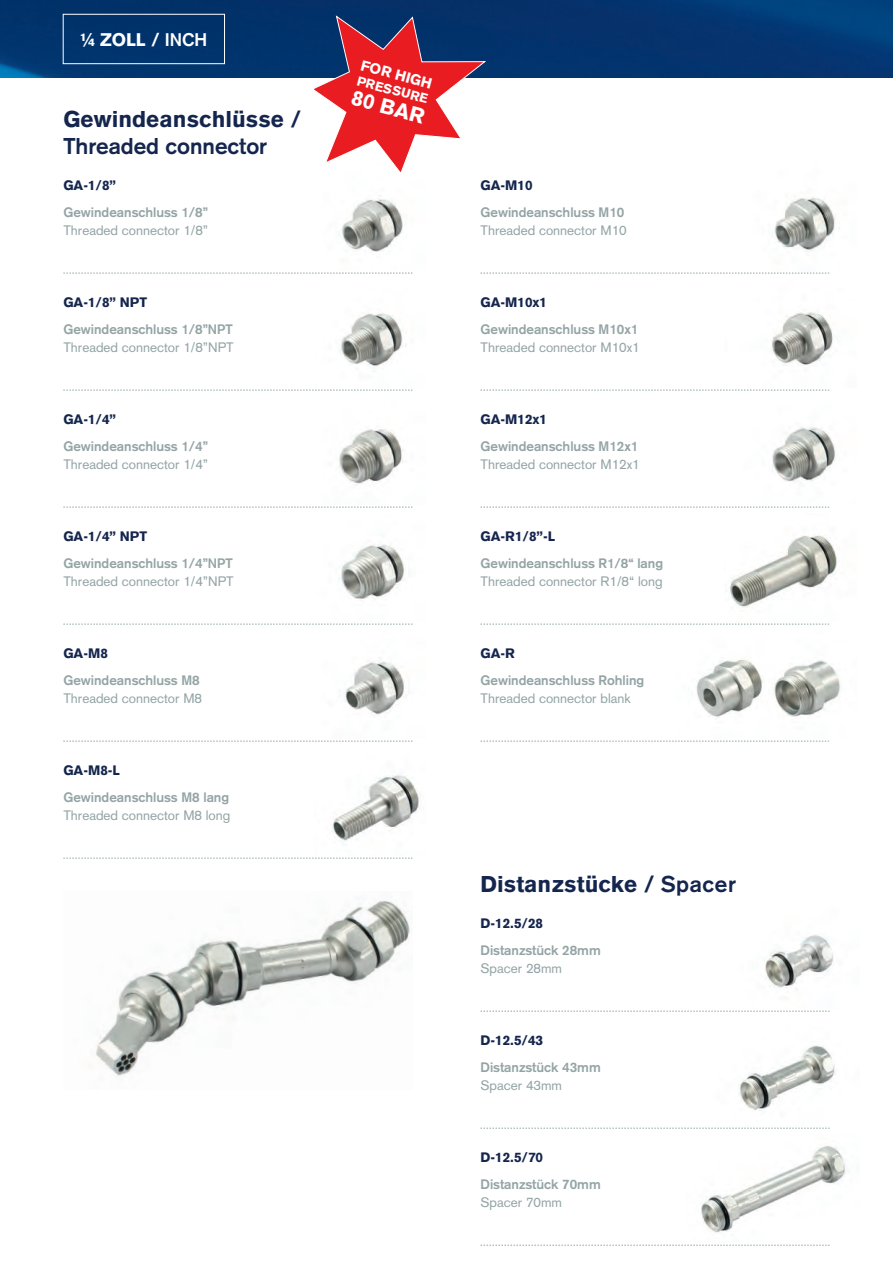
<style>
.page{position:relative;width:893px;height:1263px;background:#fff}
.page>*{position:absolute;margin:0;border:0;box-sizing:border-box;transform-origin:0 0}
.t1{font:900 22.5px "Akzidenz Grotesk";color:#15264e}
.t2{font:700 22.5px "Akzidenz Grotesk";color:#15264e}
.t3{font:900 21px "Akzidenz Grotesk";color:#fff}
.t4{font:900 18px "Akzidenz Grotesk";color:#fff}
.t5{font:900 14.55px "Akzidenz Grotesk";color:#fff}
.t6{font:700 13.5px "Akzidenz Grotesk";color:#94a4a5}
.t7{font:13.5px "Akzidenz Grotesk";color:#94a4a5}
.t8{font:900 13.5px "Akzidenz Grotesk";color:#15264e}
.t9{font:900 12.9px "Akzidenz Grotesk";color:#fff}
.s1{font-weight:700}
</style>
<div class="page">
<img style="left:0;top:0;width:893px;height:77px">
<img style="left:701px;top:1145px;width:148px;height:89px">
<img style="left:765px;top:935px;width:69px;height:55px">
<img style="left:738px;top:1045px;width:98px;height:66px">
<img style="left:339px;top:195px;width:64px;height:57px">
<img style="left:772px;top:197px;width:63px;height:55px">
<img style="left:339px;top:313px;width:68px;height:56px">
<img style="left:771px;top:312px;width:62px;height:54px">
<img style="left:339px;top:429px;width:65px;height:57px">
<img style="left:772px;top:426px;width:64px;height:56px">
<img style="left:339px;top:544px;width:66px;height:56px">
<img style="left:730px;top:535px;width:107px;height:73px">
<img style="left:343px;top:657px;width:64px;height:58px">
<img style="left:696px;top:659px;width:145px;height:59px">
<img style="left:332px;top:774px;width:89px;height:71px">
<img style="left:96px;top:900px;width:314px;height:177px">
<svg style="left:480px;top:1011px;width:350px;height:1px"></svg>
<svg style="left:480px;top:1128px;width:350px;height:1px"></svg>
<svg style="left:480px;top:1245px;width:350px;height:1px"></svg>
<svg style="left:63px;top:273px;width:349px;height:1px"></svg>
<svg style="left:63px;top:390px;width:349px;height:1px"></svg>
<svg style="left:63px;top:507px;width:349px;height:1px"></svg>
<svg style="left:63px;top:624px;width:349px;height:1px"></svg>
<svg style="left:63px;top:741px;width:349px;height:1px"></svg>
<svg style="left:63px;top:858px;width:349px;height:1px"></svg>
<svg style="left:480px;top:273px;width:349px;height:1px"></svg>
<svg style="left:480px;top:390px;width:349px;height:1px"></svg>
<svg style="left:480px;top:507px;width:349px;height:1px"></svg>
<svg style="left:480px;top:624px;width:349px;height:1px"></svg>
<svg style="left:480px;top:741px;width:349px;height:1px"></svg>
<div style="left:63px;top:14px;width:162px;height:50px;border:1px solid #fff"></div>
<svg style="left:311px;top:15px;width:176px;height:157px"></svg>
<h3 class="t4" style="left:80px;top:28px;width:129px">¼ ZOLL / <span class="s1">INCH</span></h3>
<h1 class="t1" style="left:63px;top:105px;width:239px">Gewindeanschlüsse /</h1>
<h1 class="t2" style="left:63px;top:133px;width:205px">Threaded connector</h1>
<p class="t8" style="left:63px;top:177px;width:54px">GA-1/8”</p>
<p class="t6" style="left:63px;top:204px;width:146px">Gewindeanschluss 1/8”</p>
<p class="t7" style="left:63px;top:222px;width:146px">Threaded connector 1/8”</p>
<p class="t8" style="left:63px;top:294px;width:85px">GA-1/8” NPT</p>
<p class="t6" style="left:63px;top:321px;width:171px">Gewindeanschluss 1/8”NPT</p>
<p class="t7" style="left:63px;top:339px;width:172px">Threaded connector 1/8”NPT</p>
<p class="t8" style="left:63px;top:411px;width:54px">GA-1/4”</p>
<p class="t6" style="left:63px;top:438px;width:146px">Gewindeanschluss 1/4”</p>
<p class="t7" style="left:63px;top:456px;width:146px">Threaded connector 1/4”</p>
<p class="t8" style="left:63px;top:528px;width:85px">GA-1/4” NPT</p>
<p class="t6" style="left:63px;top:555px;width:171px">Gewindeanschluss 1/4”NPT</p>
<p class="t7" style="left:63px;top:573px;width:172px">Threaded connector 1/4”NPT</p>
<p class="t8" style="left:63px;top:645px;width:46px">GA-M8</p>
<p class="t6" style="left:63px;top:672px;width:138px">Gewindeanschluss M8</p>
<p class="t7" style="left:63px;top:690px;width:140px">Threaded connector M8</p>
<p class="t8" style="left:63px;top:762px;width:58px">GA-M8-L</p>
<p class="t6" style="left:63px;top:789px;width:167px">Gewindeanschluss M8 lang</p>
<p class="t7" style="left:63px;top:807px;width:169px">Threaded connector M8 long</p>
<p class="t5" style="left:363px;top:57px;width:75px;rotate:15deg">FOR HIGH</p>
<p class="t9" style="left:359px;top:73px;width:74px;rotate:15deg">PRESSURE</p>
<h2 class="t3" style="left:355px;top:85px;width:76px;rotate:15deg">80 BAR</h2>
<p class="t8" style="left:480px;top:177px;width:54px">GA-M10</p>
<p class="t6" style="left:480px;top:204px;width:145px">Gewindeanschluss M10</p>
<p class="t7" style="left:480px;top:222px;width:148px">Threaded connector M10</p>
<p class="t8" style="left:480px;top:294px;width:68px">GA-M10x1</p>
<p class="t6" style="left:480px;top:321px;width:159px">Gewindeanschluss M10x1</p>
<p class="t7" style="left:480px;top:339px;width:161px">Threaded connector M10x1</p>
<p class="t8" style="left:480px;top:411px;width:68px">GA-M12x1</p>
<p class="t6" style="left:480px;top:438px;width:159px">Gewindeanschluss M12x1</p>
<p class="t7" style="left:480px;top:456px;width:161px">Threaded connector M12x1</p>
<p class="t8" style="left:480px;top:528px;width:76px">GA-R1/8”-L</p>
<p class="t6" style="left:480px;top:555px;width:184px">Gewindeanschluss R1/8“ lang</p>
<p class="t7" style="left:480px;top:573px;width:184px">Threaded connector R1/8“ long</p>
<p class="t8" style="left:480px;top:645px;width:36px">GA-R</p>
<p class="t6" style="left:480px;top:672px;width:165px">Gewindeanschluss Rohling</p>
<p class="t7" style="left:480px;top:690px;width:152px">Threaded connector blank</p>
<h1 class="t1" style="left:480px;top:870px;width:257px">Distanzstücke / <span class="s1">Spacer</span></h1>
<p class="t8" style="left:480px;top:915px;width:64px">D-12.5/28</p>
<p class="t6" style="left:480px;top:942px;width:122px">Distanzstück 28mm</p>
<p class="t7" style="left:480px;top:960px;width:83px">Spacer 28mm</p>
<p class="t8" style="left:480px;top:1032px;width:64px">D-12.5/43</p>
<p class="t6" style="left:480px;top:1059px;width:122px">Distanzstück 43mm</p>
<p class="t7" style="left:480px;top:1077px;width:83px">Spacer 43mm</p>
<p class="t8" style="left:480px;top:1149px;width:64px">D-12.5/70</p>
<p class="t6" style="left:480px;top:1176px;width:122px">Distanzstück 70mm</p>
<p class="t7" style="left:480px;top:1194px;width:83px">Spacer 70mm</p>
</div>
